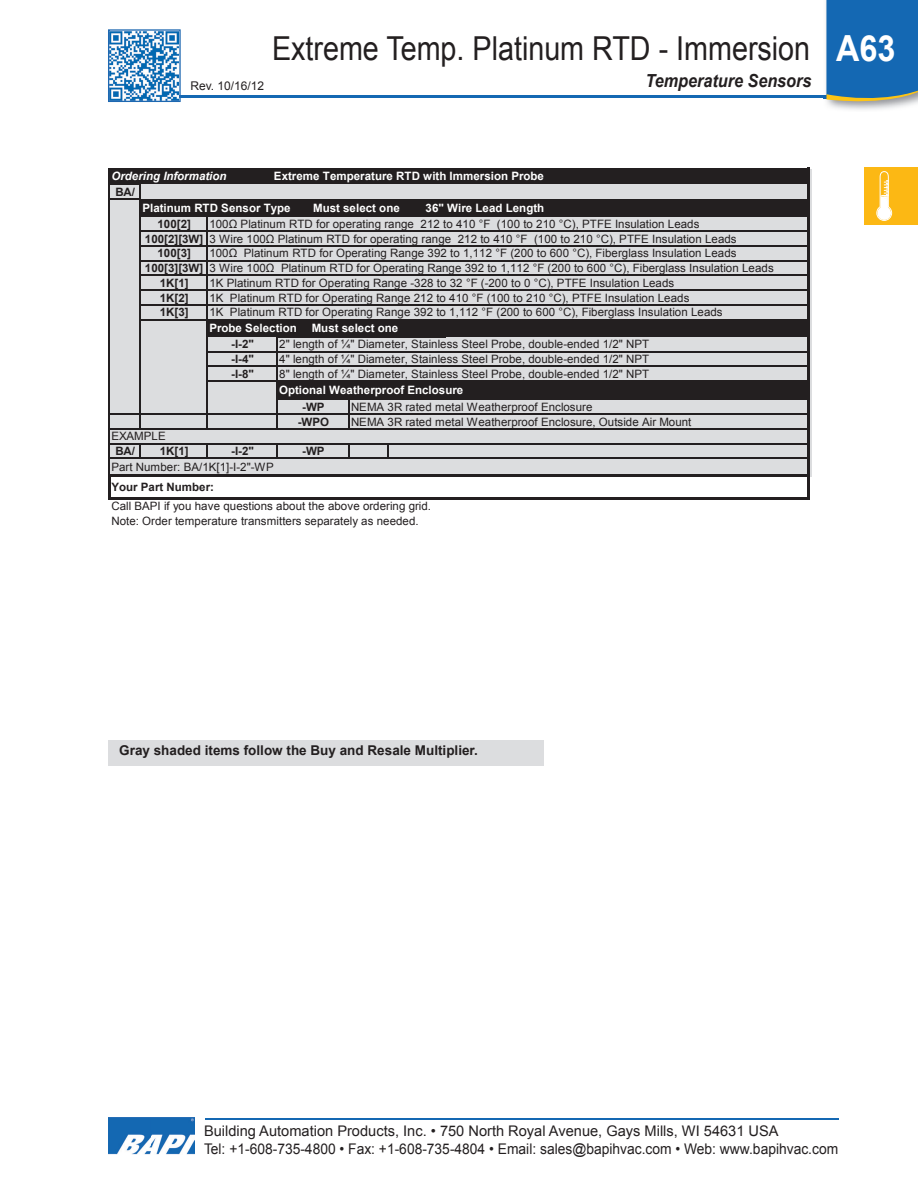
<style>
.page{position:relative;width:918px;height:1188px;background:#fff}
.page>*{position:absolute;margin:0;border:0;box-sizing:border-box;transform-origin:0 0}
.t1{font:700 36px "Arial";color:#fff;scale:.9 1}
.t2{font:33px "Arial";color:#231f20;scale:.87 1}
.t3{font:italic 700 18px "Arial";color:#231f20;scale:.9 1}
.t4{font:14.7px/17.7px "Arial";color:#231f20}
.t5{font:700 13.5px "Arial";color:#231f20}
.t6{font:12px "Arial";color:#231f20}
.t7{font:11.55px/14.7px "Arial";letter-spacing:.005em;color:#231f20}
.t8{font:11.55px "Arial";letter-spacing:.005em;color:#231f20}
.t9{font:700 11.55px "Arial";color:#fff}
.t10{font:700 11.55px "Arial";letter-spacing:.005em;color:#231f20}
.t11{font:italic 700 11.55px "Arial";color:#fff}
.s1{font-weight:700}
</style>
<div class="page">
<hr style="left:124px;top:95px;width:728px;height:3px;background:#1468b3">
<svg style="left:108px;top:29px;width:73px;height:73px"></svg>
<div style="left:864px;top:167px;width:54px;height:57px;background:#fcb814"></div>
<svg style="left:877px;top:171px;width:15px;height:50px"></svg>
<img style="left:823px;top:98px;width:81px;height:12px">
<svg style="left:826px;top:0;width:92px;height:106px;background:#2771b0"></svg>
<img style="left:108px;top:1118px;width:86px;height:37px">
<hr style="left:205px;top:1118px;width:633px;height:2px;background:#1468b3">
<div style="left:109px;top:169px;width:703px;height:307px;background:#dcdddf"></div>
<div style="left:108px;top:740px;width:435px;height:26px;background:#dcdddf"></div>
<div style="left:110px;top:169px;width:699px;height:15px;background:#231f20"></div>
<div style="left:140px;top:199px;width:669px;height:18px;background:#231f20"></div>
<div style="left:207px;top:320px;width:602px;height:17px;background:#231f20"></div>
<div style="left:277px;top:381px;width:532px;height:18px;background:#231f20"></div>
<hr style="left:110px;top:168px;width:698px;height:1px;background:#231f20">
<hr style="left:110px;top:199px;width:31px;height:1px;background:#231f20">
<hr style="left:808px;top:170px;width:2px;height:28px;background:#231f20">
<hr style="left:140px;top:184px;width:1px;height:245px;background:#231f20">
<hr style="left:206px;top:216px;width:2px;height:213px;background:#231f20">
<hr style="left:276px;top:336px;width:1px;height:93px;background:#231f20">
<hr style="left:348px;top:399px;width:1px;height:30px;background:#231f20">
<hr style="left:110px;top:443px;width:698px;height:1px;background:#231f20">
<hr style="left:808px;top:201px;width:2px;height:241px;background:#231f20">
<hr style="left:109px;top:168px;width:1px;height:306px;background:#231f20">
<hr style="left:110px;top:474px;width:698px;height:2px;background:#231f20">
<hr style="left:808px;top:445px;width:2px;height:29px;background:#231f20">
<hr style="left:108px;top:474px;width:2px;height:26px;background:#231f20">
<svg style="left:140px;top:444px;width:1px;height:14px"></svg>
<hr style="left:808px;top:477px;width:2px;height:23px;background:#231f20">
<svg style="left:206px;top:444px;width:2px;height:14px"></svg>
<svg style="left:276px;top:444px;width:1px;height:14px"></svg>
<svg style="left:348px;top:444px;width:1px;height:14px"></svg>
<svg style="left:388px;top:444px;width:1px;height:14px"></svg>
<hr style="left:141px;top:231px;width:667px;height:1px;background:#231f20">
<hr style="left:141px;top:245px;width:667px;height:1px;background:#231f20">
<hr style="left:141px;top:260px;width:667px;height:1px;background:#231f20">
<hr style="left:141px;top:275px;width:667px;height:1px;background:#231f20">
<hr style="left:141px;top:290px;width:667px;height:1px;background:#231f20">
<hr style="left:141px;top:304px;width:667px;height:1px;background:#231f20">
<hr style="left:141px;top:319px;width:667px;height:1px;background:#231f20">
<hr style="left:208px;top:351px;width:600px;height:1px;background:#231f20">
<hr style="left:208px;top:366px;width:600px;height:1px;background:#231f20">
<hr style="left:208px;top:381px;width:600px;height:1px;background:#231f20">
<hr style="left:554px;top:399px;width:254px;height:1px;background:#231f20">
<hr style="left:110px;top:413px;width:698px;height:2px;background:#231f20">
<hr style="left:110px;top:428px;width:698px;height:1px;background:#231f20">
<hr style="left:110px;top:458px;width:698px;height:1px;background:#231f20">
<hr style="left:110px;top:497px;width:700px;height:3px;background:#231f20">
<p class="t6" style="left:190px;top:78px;width:75px">Rev. 10/16/12</p>
<h2 class="t2" style="left:272px;top:27px;width:620px">Extreme Temp. Platinum RTD - Immersion</h2>
<h3 class="t3" style="left:646px;top:69px;width:186px">Temperature Sensors</h3>
<h1 class="t1" style="left:836px;top:24px;width:68px">A63</h1>
<p class="t11" style="left:111px;top:169px;width:117px">Ordering Information</p>
<p class="t9" style="left:274px;top:169px;width:272px">Extreme Temperature RTD with Immersion Probe</p>
<p class="t10" style="left:115px;top:184px;width:21px">BA/</p>
<p class="t9" style="left:142px;top:200px;width:150px">Platinum RTD Sensor Type</p>
<p class="t9" style="left:313px;top:200px;width:88px">Must select one</p>
<p class="t9" style="left:426px;top:200px;width:120px">36" Wire Lead Length</p>
<p class="t10" style="left:157px;top:216px;width:35px">100[2]</p>
<p class="t8" style="left:209px;top:216px;width:492px">100Ω Platinum RTD for operating range 212 to 410 °F (100 to 210 °C), PTFE Insulation Leads</p>
<p class="t8" style="left:145px;top:231px;width:593px"><span class="s1">100[2][3W]</span> 3 Wire 100Ω Platinum RTD for operating range 212 to 410 °F (100 to 210 °C), PTFE Insulation Leads</p>
<p class="t10" style="left:157px;top:246px;width:35px">100[3]</p>
<p class="t8" style="left:209px;top:246px;width:529px">100Ω Platinum RTD for Operating Range 392 to 1,112 °F (200 to 600 °C), Fiberglass Insulation Leads</p>
<p class="t8" style="left:145px;top:261px;width:630px"><span class="s1">100[3][3W]</span> 3 Wire 100Ω Platinum RTD for Operating Range 392 to 1,112 °F (200 to 600 °C), Fiberglass Insulation Leads</p>
<p class="t10" style="left:160px;top:275px;width:30px">1K[1]</p>
<p class="t7" style="left:209px;top:276px;width:467px">1K Platinum RTD for Operating Range -328 to 32 °F (-200 to 0 °C), PTFE Insulation Leads</p>
<p class="t10" style="left:160px;top:290px;width:30px">1K[2]</p>
<p class="t7" style="left:209px;top:290px;width:482px">1K Platinum RTD for Operating Range 212 to 410 °F (100 to 210 °C), PTFE Insulation Leads</p>
<p class="t10" style="left:160px;top:305px;width:30px">1K[3]</p>
<p class="t7" style="left:209px;top:305px;width:515px">1K Platinum RTD for Operating Range 392 to 1,112 °F (200 to 600 °C), Fiberglass Insulation Leads</p>
<p class="t9" style="left:209px;top:321px;width:89px">Probe Selection</p>
<p class="t9" style="left:312px;top:321px;width:88px">Must select one</p>
<p class="t10" style="left:231px;top:337px;width:24px">-I-2"</p>
<p class="t7" style="left:279px;top:337px;width:372px">2" length of ¼" Diameter, Stainless Steel Probe, double-ended 1/2" NPT</p>
<p class="t10" style="left:231px;top:351px;width:24px">-I-4"</p>
<p class="t7" style="left:279px;top:352px;width:372px">4" length of ¼" Diameter, Stainless Steel Probe, double-ended 1/2" NPT</p>
<p class="t10" style="left:231px;top:366px;width:24px">-I-8"</p>
<p class="t7" style="left:279px;top:367px;width:372px">8" length of ¼" Diameter, Stainless Steel Probe, double-ended 1/2" NPT</p>
<p class="t9" style="left:279px;top:383px;width:186px">Optional Weatherproof Enclosure</p>
<p class="t10" style="left:302px;top:399px;width:24px">-WP</p>
<p class="t7" style="left:351px;top:400px;width:243px">NEMA 3R rated metal Weatherproof Enclosure</p>
<p class="t10" style="left:298px;top:414px;width:33px">-WPO</p>
<p class="t7" style="left:351px;top:414px;width:342px">NEMA 3R rated metal Weatherproof Enclosure, Outside Air Mount</p>
<p class="t7" style="left:111px;top:429px;width:56px">EXAMPLE</p>
<p class="t10" style="left:115px;top:443px;width:21px">BA/</p>
<p class="t10" style="left:160px;top:443px;width:30px">1K[1]</p>
<p class="t10" style="left:231px;top:443px;width:24px">-I-2"</p>
<p class="t10" style="left:302px;top:443px;width:24px">-WP</p>
<p class="t7" style="left:111px;top:460px;width:164px">Part Number: BA/1K[1]-I-2"-WP</p>
<p class="t10" style="left:111px;top:479px;width:104px">Your Part Number:</p>
<p class="t7" style="left:111px;top:499px;width:321px">Call BAPI if you have questions about the above ordering grid.<br>Note: Order temperature transmitters separately as needed.</p>
<p class="t5" style="left:119px;top:742px;width:360px">Gray shaded items follow the Buy and Resale Multiplier.</p>
<p class="t4" style="left:204px;top:1123px;width:636px">Building Automation Products, Inc. • 750 North Royal Avenue, Gays Mills, WI 54631 USA<br>Tel: +1-608-735-4800 • Fax: +1-608-735-4804 • Email: sales@bapihvac.com • Web: www.bapihvac.com</p>
</div>
